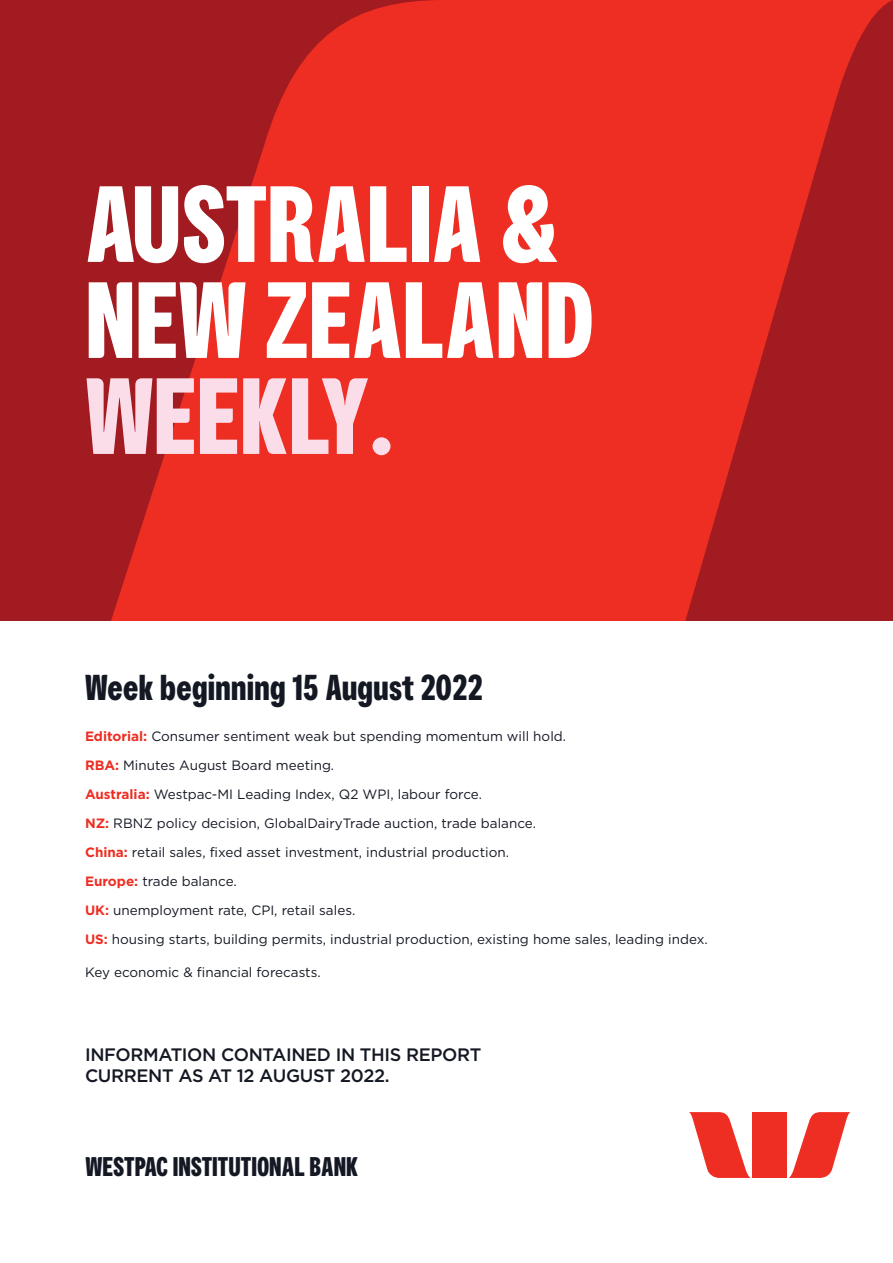
<style>
.page{position:relative;width:893px;height:1263px;background:#fff}
.page>*{position:absolute;margin:0;border:0;box-sizing:border-box;transform-origin:0 0}
.t1{font:700 108px/96px "Westpac";color:#fff}
.t2{font:700 108px "Westpac";color:#fbdde9}
.SUBTITLE{font:700 36px "Westpac";letter-spacing:.01em;color:#141823}
.t3{font:700 27px "Westpac";color:#141823}
.COVER_SUBTITLE{font:500 18px/21.6px "Gotham";letter-spacing:-.02em;color:#141823}
.t4{font:13.5px "Gotham";color:#141823}
.s1{font-weight:700;color:#ee2e22}
</style>
<div class="page">
<svg style="left:0;top:0;width:893px;height:621px;background:#d12621"></svg>
<svg style="left:689px;top:1112px;width:62px;height:66px"></svg>
<svg style="left:788px;top:1112px;width:62px;height:66px"></svg>
<div style="left:752px;top:1112px;width:35px;height:66px;background:#ee2e22"></div>
<h1 class="t1" style="left:85px;top:174px;width:510px">AUSTRALIA &amp;<br>NEW ZEALAND</h1>
<h1 class="t2" style="left:85px;top:352px;width:311px">WEEKLY.</h1>
<p class="SUBTITLE" style="left:85px;top:665px;width:399px">Week beginning 15 August 2022</p>
<p class="t4" style="left:85px;top:728px;width:483px"><span class="s1">Editorial:</span> Consumer sentiment weak but spending momentum will hold.</p>
<p class="t4" style="left:85px;top:757px;width:251px"><span class="s1">RBA:</span> Minutes August Board meeting.</p>
<p class="t4" style="left:85px;top:786px;width:399px"><span class="s1">Australia:</span> Westpac-MI Leading Index, Q2 WPI, labour force.</p>
<p class="t4" style="left:85px;top:815px;width:452px"><span class="s1">NZ:</span> RBNZ policy decision, GlobalDairyTrade auction, trade balance.</p>
<p class="t4" style="left:85px;top:844px;width:425px"><span class="s1">China:</span> retail sales, fixed asset investment, industrial production.</p>
<p class="t4" style="left:85px;top:873px;width:153px"><span class="s1">Europe:</span> trade balance.</p>
<p class="t4" style="left:85px;top:902px;width:272px"><span class="s1">UK:</span> unemployment rate, CPI, retail sales.</p>
<p class="t4" style="left:85px;top:931px;width:624px"><span class="s1">US:</span> housing starts, building permits, industrial production, existing home sales, leading index.</p>
<p class="t4" style="left:85px;top:963px;width:237px">Key economic &amp; financial forecasts.</p>
<p class="COVER_SUBTITLE" style="left:85px;top:1043px;width:398px">INFORMATION CONTAINED IN THIS REPORT<br>CURRENT AS AT 12 AUGUST 2022.</p>
<h3 class="t3" style="left:85px;top:1151px;width:274px">WESTPAC INSTITUTIONAL BANK</h3>
</div>
